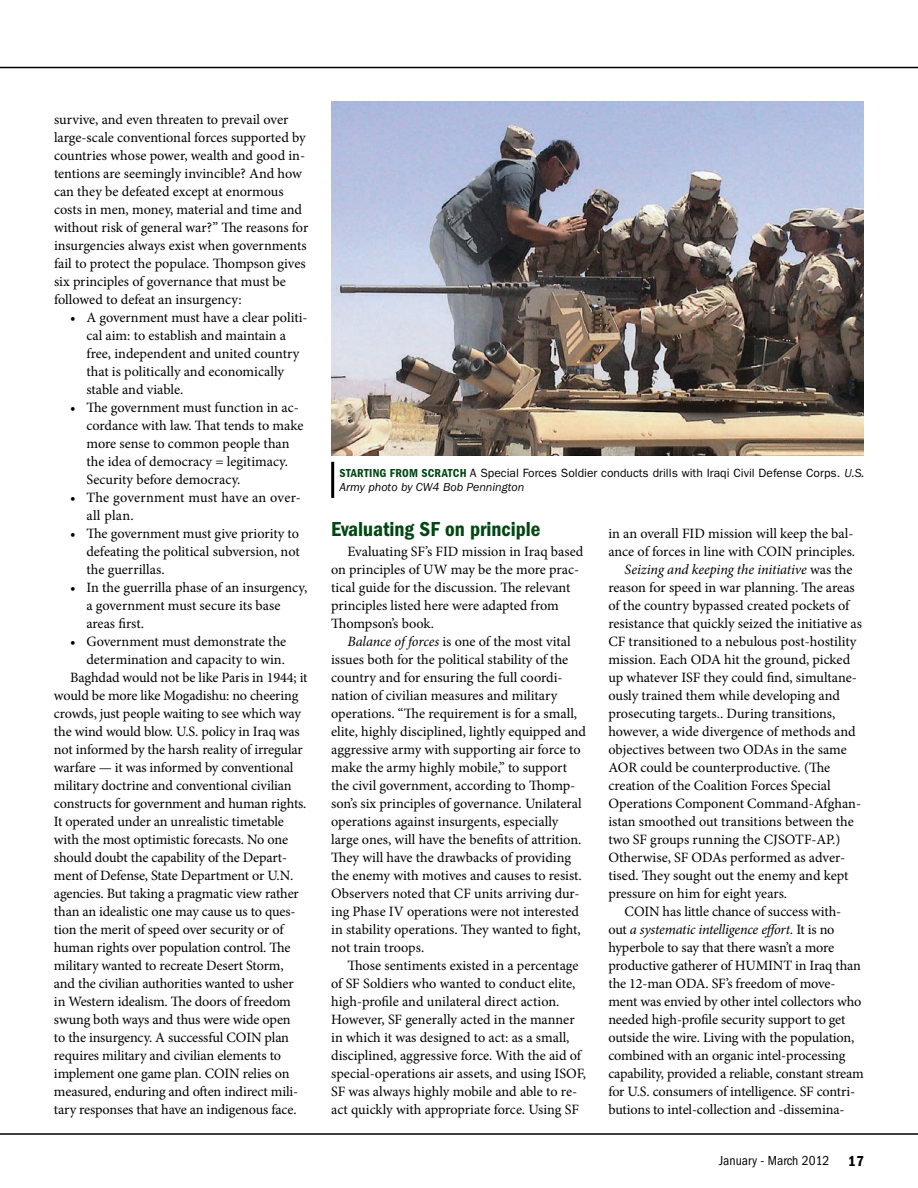
<style>
.page{position:relative;width:918px;height:1188px;background:#fff}
.page>*{position:absolute;margin:0;border:0;box-sizing:border-box;transform-origin:0 0}
.Subhead_350_grn{font:21px "ITC Franklin Gothic Std Dm Cd";color:#004712}
.Body_-_Minion{font:14.25px/18px "Minion Pro";letter-spacing:-.005em;color:#000}
.Body_-_Minion-2{font:14.25px/18px "Minion Pro";letter-spacing:.015em;color:#000}
.t1{font:condensed 13.5px "ITC Franklin Gothic Std";color:#000}
.t2{font:12px/14.4px "ITC Franklin Gothic Std";color:#000}
.s1{font-family:"ITC Franklin Gothic Std Dm Cd";color:#004712}
.s2{font-style:italic}
.s3{font-family:"ITC Franklin Gothic Std Dm Cd";font-stretch:normal;font-size:15px}
</style>
<div class="page">
<hr style="left:0;top:1133px;width:918px;height:2px;background:#000">
<hr style="left:0;top:67px;width:918px;height:1px;background:#000">
<hr style="left:331px;top:462px;width:3px;height:36px;background:#000">
<img style="left:331px;top:101px;width:533px;height:355px">
<p class="Body_-_Minion" style="left:54px;top:110px;width:256px">survive, and even threaten to prevail over large-scale conventional forces supported by countries whose power, wealth and good in&shy;tentions are seemingly invincible? And how can they be defeated except at enormous costs in men, money, material and time and without risk of general war?” The reasons for insurgencies always exist when governments fail to protect the populace. Thompson gives six principles of governance that must be followed to defeat an insurgency:</p>
<p class="Body_-_Minion" style="left:86px;top:308px;width:223px;text-indent:-16px">• A government must have a clear politi&shy;cal aim: to establish and maintain a free, independent and united country that is politically and economically stable and viable.</p>
<p class="Body_-_Minion" style="left:86px;top:398px;width:219px;text-indent:-16px">• The government must function in ac&shy;cordance with law. That tends to make more sense to common people than the idea of democracy = legitimacy.<br>Security before democracy.</p>
<p class="Body_-_Minion-2" style="left:86px;top:488px;width:216px;text-indent:-16px">• The government must have an over&shy;all plan.</p>
<p class="Body_-_Minion" style="left:86px;top:524px;width:215px;text-align:justify;text-indent:-16px">• The government must give priority to defeating the political subversion, not the guerrillas.</p>
<p class="Body_-_Minion" style="left:86px;top:578px;width:222px;text-indent:-16px">• In the guerrilla phase of an insurgency, a government must secure its base areas first.</p>
<p class="Body_-_Minion" style="left:70px;top:632px;width:218px;text-align:right">• Government must demonstrate the determination and capacity to win.</p>
<p class="Body_-_Minion" style="left:54px;top:668px;width:255px;text-indent:16px">Baghdad would not be like Paris in 1944; it would be more like Mogadishu: no cheering crowds, just people waiting to see which way the wind would blow. U.S. policy in Iraq was not informed by the harsh reality of irregular warfare — it was informed by conventional military doctrine and conventional civilian constructs for government and human rights.<br>It operated under an unrealistic timetable with the most optimistic forecasts. No one should doubt the capability of the Depart&shy;ment of Defense, State Department or U.N. agencies. But taking a pragmatic view rather than an idealistic one may cause us to ques&shy;tion the merit of speed over security or of human rights over population control. The military wanted to recreate Desert Storm, and the civilian authorities wanted to usher in Western idealism. The doors of freedom swung both ways and thus were wide open<br>to the insurgency. A successful COIN plan requires military and civilian elements to implement one game plan. COIN relies on measured, enduring and often indirect mili&shy;tary responses that have an indigenous face.</p>
<p class="t2" style="left:339px;top:466px;width:527px"><span class="s1">STARTING FROM SCRATCH</span> A Special Forces Soldier conducts drills with Iraqi Civil Defense Corps. <span class="s2">U.S.<br>Army photo by CW4 Bob Pennington</span></p>
<p class="Subhead_350_grn" style="left:331px;top:517px;width:211px">Evaluating SF on principle</p>
<p class="Body_-_Minion" style="left:331px;top:542px;width:254px;text-indent:16px">Evaluating SF’s FID mission in Iraq based on principles of UW may be the more prac&shy;tical guide for the discussion. The relevant principles listed here were adapted from Thompson’s book.</p>
<p class="Body_-_Minion" style="left:331px;top:632px;width:256px;text-indent:16px"><span class="s2">Balance of forces</span> is one of the most vital issues both for the political stability of the country and for ensuring the full coordi&shy;nation of civilian measures and military operations. “The requirement is for a small, elite, highly disciplined, lightly equipped and aggressive army with supporting air force to make the army highly mobile,” to support the civil government, according to Thomp&shy;son’s six principles of governance. Unilateral operations against insurgents, especially large ones, will have the benefits of attrition.<br>They will have the drawbacks of providing the enemy with motives and causes to resist.<br>Observers noted that CF units arriving dur&shy;ing Phase IV operations were not interested in stability operations. They wanted to fight, not train troops.</p>
<p class="Body_-_Minion" style="left:331px;top:956px;width:256px;text-indent:16px">Those sentiments existed in a percentage of SF Soldiers who wanted to conduct elite, high-profile and unilateral direct action.<br>However, SF generally acted in the manner in which it was designed to act: as a small, disciplined, aggressive force. With the aid of special-operations air assets, and using ISOF, SF was always highly mobile and able to re&shy;act quickly with appropriate force. Using SF</p>
<p class="Body_-_Minion" style="left:608px;top:524px;width:248px">in an overall FID mission will keep the bal&shy;ance of forces in line with COIN principles.</p>
<p class="Body_-_Minion" style="left:608px;top:560px;width:255px;text-indent:16px"><span class="s2">Seizing and keeping the initiative</span> was the reason for speed in war planning. The areas of the country bypassed created pockets of resistance that quickly seized the initiative as CF transitioned to a nebulous post-hostility mission. Each ODA hit the ground, picked up whatever ISF they could find, simultane&shy;ously trained them while developing and prosecuting targets.. During transitions, however, a wide divergence of methods and objectives between two ODAs in the same AOR could be counterproductive. (The creation of the Coalition Forces Special Operations Component Command-Afghan&shy;istan smoothed out transitions between the two SF groups running the CJSOTF-AP.)<br>Otherwise, SF ODAs performed as adver&shy;tised. They sought out the enemy and kept pressure on him for eight years.</p>
<p class="Body_-_Minion" style="left:608px;top:902px;width:257px;text-indent:16px">COIN has little chance of success with-<br>out <span class="s2">a systematic intelligence effort.</span> It is no hyperbole to say that there wasn’t a more productive gatherer of HUMINT in Iraq than the 12-man ODA. SF’s freedom of move&shy;ment was envied by other intel collectors who needed high-profile security support to get outside the wire. Living with the population, combined with an organic intel-processing capability, provided a reliable, constant stream for U.S. consumers of intelligence. SF contri&shy;butions to intel-collection and -dissemina-</p>
<p class="t1" style="left:719px;top:1153px;width:146px">January - March 2012 <span class="s3">17</span></p>
</div>
